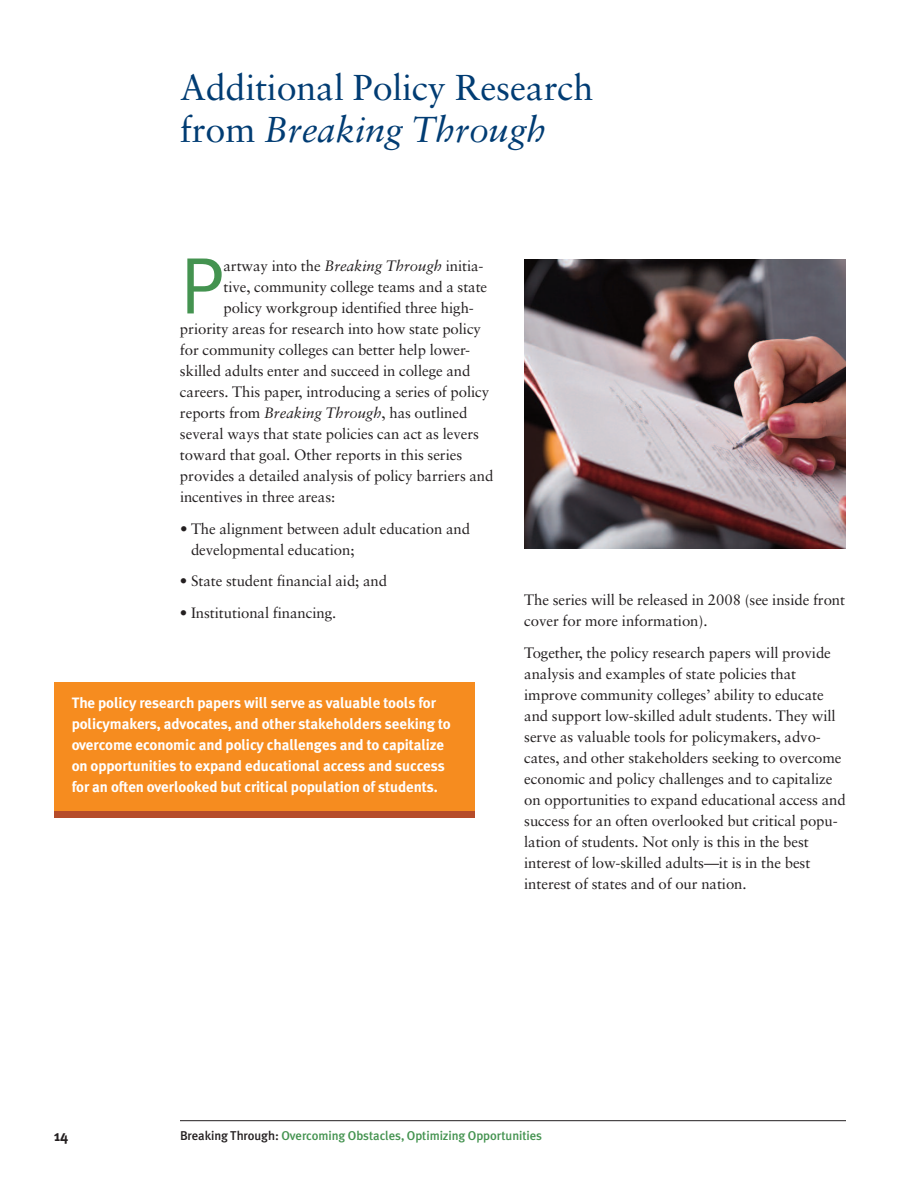
<style>
.page{position:relative;width:918px;height:1188px;background:#fff}
.page>*{position:absolute;margin:0;border:0;box-sizing:border-box;transform-origin:0 0}
.t1{font:80.1px "Meta Plus Normal";color:#449350}
.t2{font:36px/42px "Sabon";letter-spacing:-.005em;color:#013c73}
.t3{font:15px/21px "Sabon";letter-spacing:-.005em;color:#231f20}
.t4{font:700 15px/21px "Meta Plus";letter-spacing:-.005em;color:#fff}
.t5{font:700 15px "Meta Plus";color:#231f20}
.t6{font:500 12.75px "Meta Plus";letter-spacing:-.005em;color:#449350}
.s1{font-style:italic}
.s2{color:#231f20}
</style>
<div class="page">
<hr style="left:180px;top:1120px;width:666px;height:1px;background:#231f20">
<img style="left:524px;top:260px;width:322px;height:289px">
<div style="left:54px;top:804px;width:421px;height:13px;background:#b64c2a"></div>
<div style="left:54px;top:683px;width:421px;height:128px;background:#f68c1f"></div>
<h2 class="t2" style="left:180px;top:69px;width:415px">Additional Policy Research from <span class="s1">Breaking Through</span></h2>
<h1 class="t1" style="left:180px;top:239px;width:45px">P</h1>
<p class="t3" style="left:224px;top:257px;width:262px">artway into the <span class="s1">Breaking Through</span> initia-</p>
<p class="t3" style="left:224px;top:278px;width:265px">tive, community college teams and a state</p>
<p class="t3" style="left:223px;top:299px;width:252px">policy workgroup identified three high-</p>
<p class="t3" style="left:180px;top:320px;width:303px">priority areas for research into how state policy</p>
<p class="t3" style="left:180px;top:341px;width:292px">for community colleges can better help lower-</p>
<p class="t3" style="left:180px;top:362px;width:292px">skilled adults enter and succeed in college and</p>
<p class="t3" style="left:180px;top:383px;width:311px">careers. This paper, introducing a series of policy</p>
<p class="t3" style="left:180px;top:404px;width:289px">reports from <span class="s1">Breaking Through</span>, has outlined</p>
<p class="t3" style="left:180px;top:425px;width:301px">several ways that state policies can act as levers</p>
<p class="t3" style="left:180px;top:446px;width:284px">toward that goal. Other reports in this series</p>
<p class="t3" style="left:180px;top:467px;width:315px">provides a detailed analysis of policy barriers and</p>
<p class="t3" style="left:180px;top:488px;width:157px">incentives in three areas:</p>
<p class="t3" style="left:191px;top:519px;width:281px;text-indent:-11px">• The alignment between adult education and developmental education;</p>
<p class="t3" style="left:180px;top:572px;width:209px">• State student financial aid; and</p>
<p class="t3" style="left:180px;top:603px;width:158px">• Institutional financing.</p>
<p class="t4" style="left:72px;top:693px;width:381px">The policy research papers will serve as valuable tools for policymakers, advocates, and other stakeholders seeking to overcome economic and policy challenges and to capitalize on opportunities to expand educational access and success for an often overlooked but critical population of students.</p>
<p class="t3" style="left:524px;top:591px;width:322px">The series will be released in 2008 (see inside front cover for more information).</p>
<p class="t3" style="left:524px;top:643px;width:323px">Together, the policy research papers will provide analysis and examples of state policies that improve community colleges’ ability to educate and support low-skilled adult students. They will serve as valuable tools for policymakers, advo&shy;cates, and other stakeholders seeking to overcome economic and policy challenges and to capitalize on opportunities to expand educational access and success for an often overlooked but critical popu&shy;lation of students. Not only is this in the best interest of low-skilled adults—it is in the best interest of states and of our nation.</p>
<p class="t5" style="left:54px;top:1127px;width:16px">14</p>
<p class="t6" style="left:180px;top:1128px;width:364px"><span class="s2">Breaking Through:</span> Overcoming Obstacles, Optimizing Opportunities</p>
</div>
